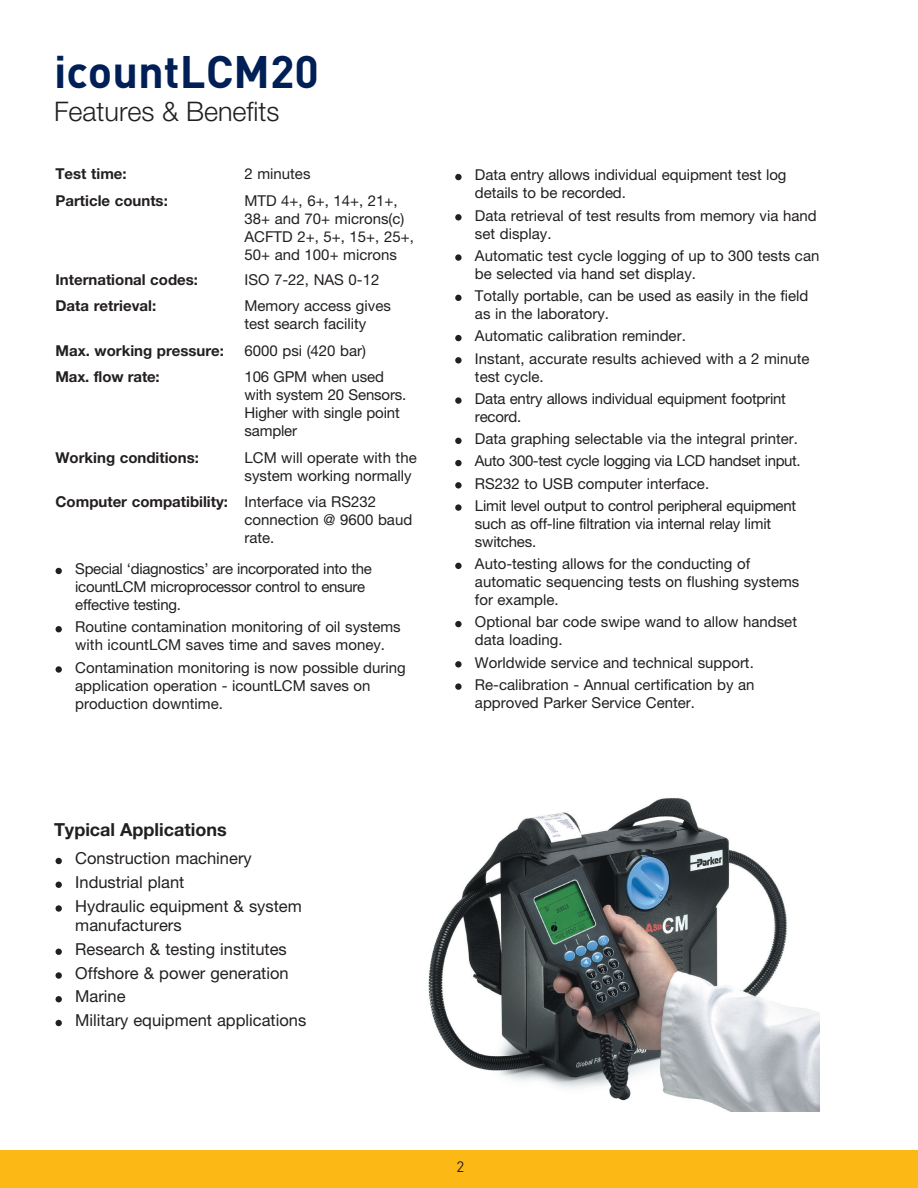
<style>
.page{position:relative;width:918px;height:1188px;background:#fff}
.page>*{position:absolute;margin:0;border:0;box-sizing:border-box;transform-origin:0 0}
.t1{font:700 45px "DINOT";color:#001f56}
.t2{font:300 27px "Helvetica Neue LT Std";color:#231f20}
.t3{font:700 18px "Helvetica Neue LT Std";color:#231f20}
.t4{font:16.5px/23.7px "Helvetica Neue LT Std";color:#231f20}
.t5{font:15px/18px "Helvetica Neue LT Std";color:#231f20}
.t6{font:700 15px "Helvetica Neue LT Std";color:#231f20}
.t7{font:15px/18px "Helvetica Neue LT Std";letter-spacing:-.02em;color:#231f20}
.t8{font:15px "DINOT";color:#231f20}
.s1{font-weight:700}
</style>
<div class="page">
<div style="left:0;top:1150px;width:918px;height:38px;background:#fcb814"></div>
<svg style="left:56px;top:568px;width:6px;height:6px"></svg>
<svg style="left:56px;top:626px;width:6px;height:6px"></svg>
<div style="left:56px;top:666px;width:6px;height:7px;background:#231f20;border-radius:50%"></div>
<div style="left:455px;top:174px;width:7px;height:6px;background:#231f20;border-radius:50%"></div>
<div style="left:455px;top:214px;width:7px;height:7px;background:#231f20;border-radius:50%"></div>
<svg style="left:455px;top:254px;width:7px;height:7px"></svg>
<div style="left:455px;top:295px;width:7px;height:6px;background:#231f20;border-radius:50%"></div>
<div style="left:455px;top:335px;width:7px;height:6px;background:#231f20;border-radius:50%"></div>
<div style="left:455px;top:357px;width:7px;height:7px;background:#231f20;border-radius:50%"></div>
<svg style="left:455px;top:397px;width:7px;height:7px"></svg>
<div style="left:455px;top:438px;width:7px;height:6px;background:#231f20;border-radius:50%"></div>
<div style="left:455px;top:460px;width:7px;height:6px;background:#231f20;border-radius:50%"></div>
<div style="left:455px;top:482px;width:7px;height:7px;background:#231f20;border-radius:50%"></div>
<svg style="left:455px;top:504px;width:7px;height:7px"></svg>
<div style="left:455px;top:563px;width:7px;height:6px;background:#231f20;border-radius:50%"></div>
<div style="left:455px;top:621px;width:7px;height:6px;background:#231f20;border-radius:50%"></div>
<div style="left:455px;top:661px;width:7px;height:7px;background:#231f20;border-radius:50%"></div>
<svg style="left:455px;top:683px;width:7px;height:7px"></svg>
<svg style="left:56px;top:858px;width:6px;height:6px"></svg>
<svg style="left:56px;top:882px;width:6px;height:6px"></svg>
<div style="left:56px;top:905px;width:6px;height:7px;background:#231f20;border-radius:50%"></div>
<svg style="left:56px;top:949px;width:6px;height:6px"></svg>
<div style="left:56px;top:972px;width:6px;height:7px;background:#231f20;border-radius:50%"></div>
<svg style="left:56px;top:996px;width:6px;height:6px"></svg>
<svg style="left:56px;top:1020px;width:6px;height:6px"></svg>
<img style="left:428px;top:798px;width:391px;height:313px">
<h1 class="t1" style="left:54px;top:42px;width:266px">icountLCM20</h1>
<h2 class="t2" style="left:54px;top:95px;width:227px">Features &amp; Benefits</h2>
<p class="t6" style="left:56px;top:165px;width:73px">Test time:</p>
<p class="t5" style="left:244px;top:165px;width:68px">2 minutes</p>
<p class="t6" style="left:56px;top:191px;width:114px">Particle counts:</p>
<p class="t5" style="left:244px;top:191px;width:171px">MTD 4+, 6+, 14+, 21+,<br>38+ and 70+ microns(c)<br>ACFTD 2+, 5+, 15+, 25+,<br>50+ and 100+ microns</p>
<p class="t6" style="left:56px;top:270px;width:144px">International codes:</p>
<p class="t5" style="left:244px;top:270px;width:136px">ISO 7-22, NAS 0-12</p>
<p class="t6" style="left:56px;top:297px;width:102px">Data retrieval:</p>
<p class="t5" style="left:244px;top:297px;width:148px">Memory access gives test search facility</p>
<p class="t6" style="left:56px;top:341px;width:170px">Max. working pressure:</p>
<p class="t5" style="left:244px;top:341px;width:123px">6000 psi (420 bar)</p>
<p class="t6" style="left:56px;top:368px;width:106px">Max. flow rate:</p>
<p class="t5" style="left:244px;top:368px;width:163px">106 GPM when used with system 20 Sensors.<br>Higher with single point sampler</p>
<p class="t6" style="left:56px;top:448px;width:145px">Working conditions:</p>
<p class="t5" style="left:244px;top:448px;width:174px">LCM will operate with the system working normally</p>
<p class="t5" style="left:244px;top:493px;width:169px;text-indent:-189px"><span class="s1">Computer compatibility:</span> Interface via RS232 connection @ 9600 baud rate.</p>
<p class="t7" style="left:75px;top:560px;width:298px">Special ‘diagnostics’ are incorporated into the icountLCM microprocessor control to ensure effective testing.</p>
<p class="t5" style="left:75px;top:618px;width:327px">Routine contamination monitoring of oil systems with icountLCM saves time and saves money.</p>
<p class="t5" style="left:75px;top:658px;width:332px">Contamination monitoring is now possible during application operation - icountLCM saves on production downtime.</p>
<p class="t3" style="left:54px;top:819px;width:174px">Typical Applications</p>
<p class="t4" style="left:75px;top:846px;width:228px">Construction machinery<br>Industrial plant<br>Hydraulic equipment &amp; system</p>
<p class="t4" style="left:75px;top:913px;width:233px">manufacturers<br>Research &amp; testing institutes<br>Offshore &amp; power generation<br>Marine<br>Military equipment applications</p>
<p class="t5" style="left:475px;top:166px;width:313px">Data entry allows individual equipment test log details to be recorded.</p>
<p class="t5" style="left:475px;top:206px;width:343px">Data retrieval of test results from memory via hand set display.</p>
<p class="t5" style="left:475px;top:246px;width:346px">Automatic test cycle logging of up to 300 tests can be selected via hand set display.</p>
<p class="t5" style="left:475px;top:286px;width:335px">Totally portable, can be used as easily in the field as in the laboratory.</p>
<p class="t5" style="left:475px;top:325px;width:336px;line-height:22.2px">Automatic calibration reminder.<br>Instant, accurate results achieved with a 2 minute</p>
<p class="t5" style="left:475px;top:365px;width:313px;line-height:22.2px">test cycle.<br>Data entry allows individual equipment footprint</p>
<p class="t5" style="left:475px;top:405px;width:327px;line-height:22.2px">record.<br>Data graphing selectable via the integral printer.<br>Auto 300-test cycle logging via LCD handset input.<br>RS232 to USB computer interface.<br>Limit level output to control peripheral equipment</p>
<p class="t5" style="left:475px;top:514px;width:298px">such as off-line filtration via internal relay limit switches.</p>
<p class="t5" style="left:475px;top:554px;width:326px">Auto-testing allows for the conducting of automatic sequencing tests on flushing systems for example.</p>
<p class="t5" style="left:475px;top:613px;width:324px">Optional bar code swipe wand to allow handset data loading.</p>
<p class="t5" style="left:475px;top:651px;width:281px;line-height:22.2px">Worldwide service and technical support.<br>Re-calibration - Annual certification by an</p>
<p class="t5" style="left:475px;top:693px;width:222px">approved Parker Service Center.</p>
<p class="t8" style="left:457px;top:1156px;width:9px">2</p>
</div>
